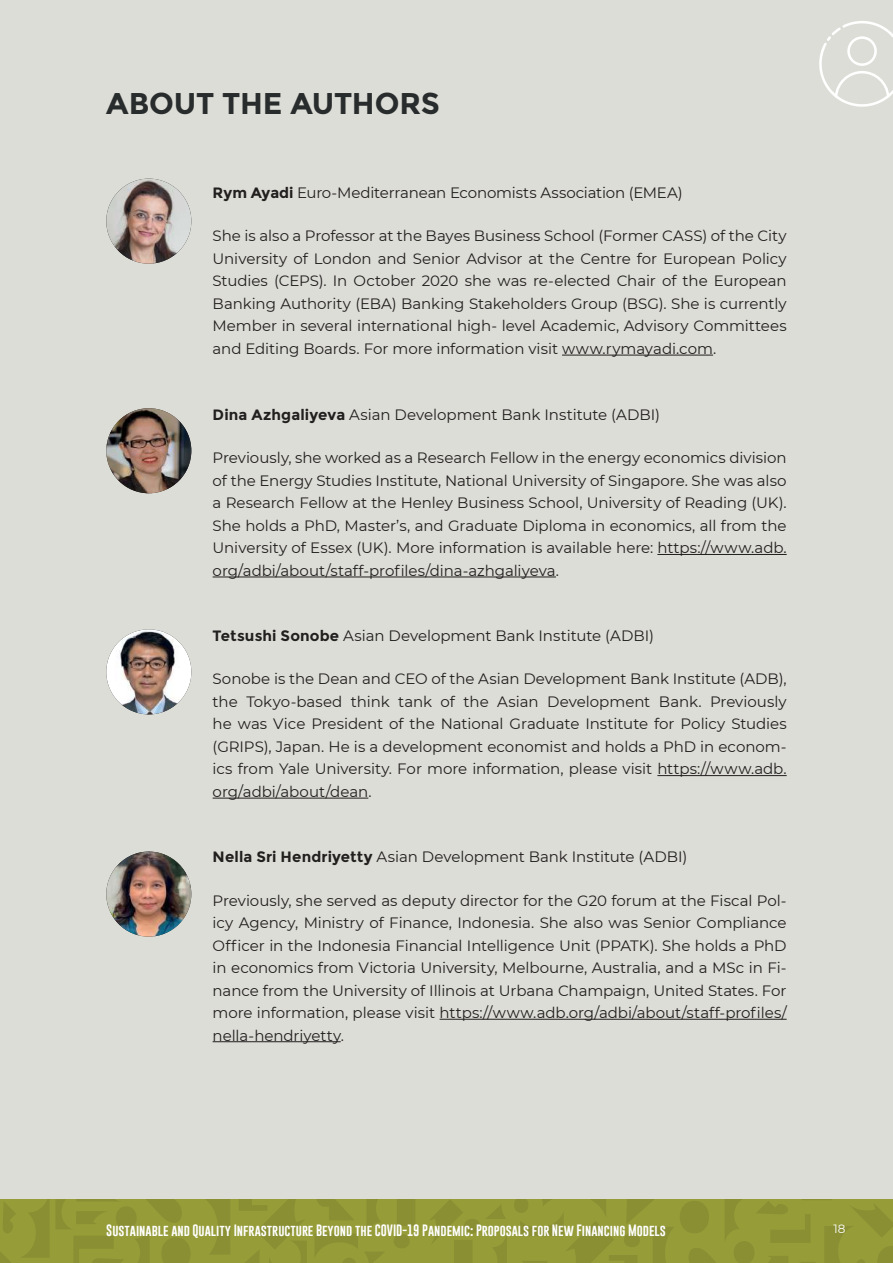
<style>
.page{position:relative;width:893px;height:1263px;background:#ddddd7}
.page>*{position:absolute;margin:0;border:0;box-sizing:border-box;transform-origin:0 0}
.t1{font:700 30px "Montserrat";letter-spacing:-.01em;color:#282c2c}
.t2{font:15px/22.5px "Montserrat";letter-spacing:-.005em;color:#221f1f;text-align:justify}
.t3{font:12px "Gobold";color:#fff}
.t4{font:12px "Montserrat";color:#fff}
.s1{font-weight:700}
</style>
<div class="page">
<svg style="left:819px;top:21px;width:74px;height:86px"></svg>
<hr style="left:657px;top:775px;width:130px;height:1px;background:#221f1f">
<hr style="left:213px;top:798px;width:155px;height:1px;background:#221f1f">
<img style="left:106px;top:629px;width:85px;height:85px;border-radius:43px">
<img style="left:106px;top:851px;width:85px;height:85px;border-radius:43px">
<hr style="left:440px;top:1019px;width:347px;height:1px;background:#221f1f">
<hr style="left:213px;top:1041px;width:128px;height:1px;background:#221f1f">
<img style="left:106px;top:408px;width:85px;height:85px;border-radius:43px">
<hr style="left:657px;top:554px;width:130px;height:1px;background:#221f1f">
<hr style="left:213px;top:577px;width:343px;height:1px;background:#221f1f">
<img style="left:106px;top:179px;width:85px;height:85px;border-radius:43px">
<hr style="left:562px;top:355px;width:151px;height:1px;background:#221f1f">
<div style="left:0;top:1199px;width:893px;height:64px;background:#969c38"></div>
<svg style="left:514px;top:1199px;width:379px;height:64px"></svg>
<svg style="left:430px;top:1200px;width:77px;height:63px"></svg>
<svg style="left:0;top:1199px;width:415px;height:64px"></svg>
<h1 class="t1" style="left:106px;top:91px;width:335px">ABOUT THE AUTHORS</h1>
<p class="t2" style="left:213px;top:182px;width:472px"><span class="s1">Rym Ayadi</span> Euro-Mediterranean Economists Association (EMEA)</p>
<p class="t2" style="left:213px;top:225px;width:576px">She is also a Professor at the Bayes Business School (Former CASS) of the City University of London and Senior Advisor at the Centre for European Policy Studies (CEPS). In October 2020 she was re-elected Chair of the European Banking Authority (EBA) Banking Stakeholders Group (BSG). She is currently Member in several international high- level Academic, Advisory Committees and Editing Boards. For more information visit www.rymayadi.com.</p>
<p class="t2" style="left:213px;top:403px;width:449px"><span class="s1">Dina Azhgaliyeva</span> Asian Development Bank Institute (ADBI)</p>
<p class="t2" style="left:213px;top:447px;width:576px">Previously, she worked as a Research Fellow in the energy economics division of the Energy Studies Institute, National University of Singapore. She was also a Research Fellow at the Henley Business School, University of Reading (UK).<br>She holds a PhD, Master’s, and Graduate Diploma in economics, all from the University of Essex (UK). More information is available here: https://www.adb. org/adbi/about/staff-profiles/dina-azhgaliyeva.</p>
<p class="t2" style="left:213px;top:625px;width:443px"><span class="s1">Tetsushi Sonobe</span> Asian Development Bank Institute (ADBI)</p>
<p class="t2" style="left:213px;top:668px;width:576px">Sonobe is the Dean and CEO of the Asian Development Bank Institute (ADB), the Tokyo-based think tank of the Asian Development Bank. Previously he was Vice President of the National Graduate Institute for Policy Studies (GRIPS), Japan. He is a development economist and holds a PhD in econom&shy;ics from Yale University. For more information, please visit https://www.adb. org/adbi/about/dean.</p>
<p class="t2" style="left:213px;top:846px;width:476px"><span class="s1">Nella Sri Hendriyetty</span> Asian Development Bank Institute (ADBI)</p>
<p class="t2" style="left:213px;top:888px;width:576px">Previously, she served as deputy director for the G20 forum at the Fiscal Pol&shy;icy Agency, Ministry of Finance, Indonesia. She also was Senior Compliance Officer in the Indonesia Financial Intelligence Unit (PPATK). She holds a PhD in economics from Victoria University, Melbourne, Australia, and a MSc in Fi&shy;nance from the University of Illinois at Urbana Champaign, United States. For more information, please visit https://www.adb.org/adbi/about/staff-profiles/ nella-hendriyetty.</p>
<p class="t3" style="left:106px;top:1224px;width:561px">Sustainable and Quality Infrastructure Beyond the COVID-19 Pandemic: Proposals for New Financing Models</p>
<p class="t4" style="left:834px;top:1223px;width:13px">18</p>
</div>
